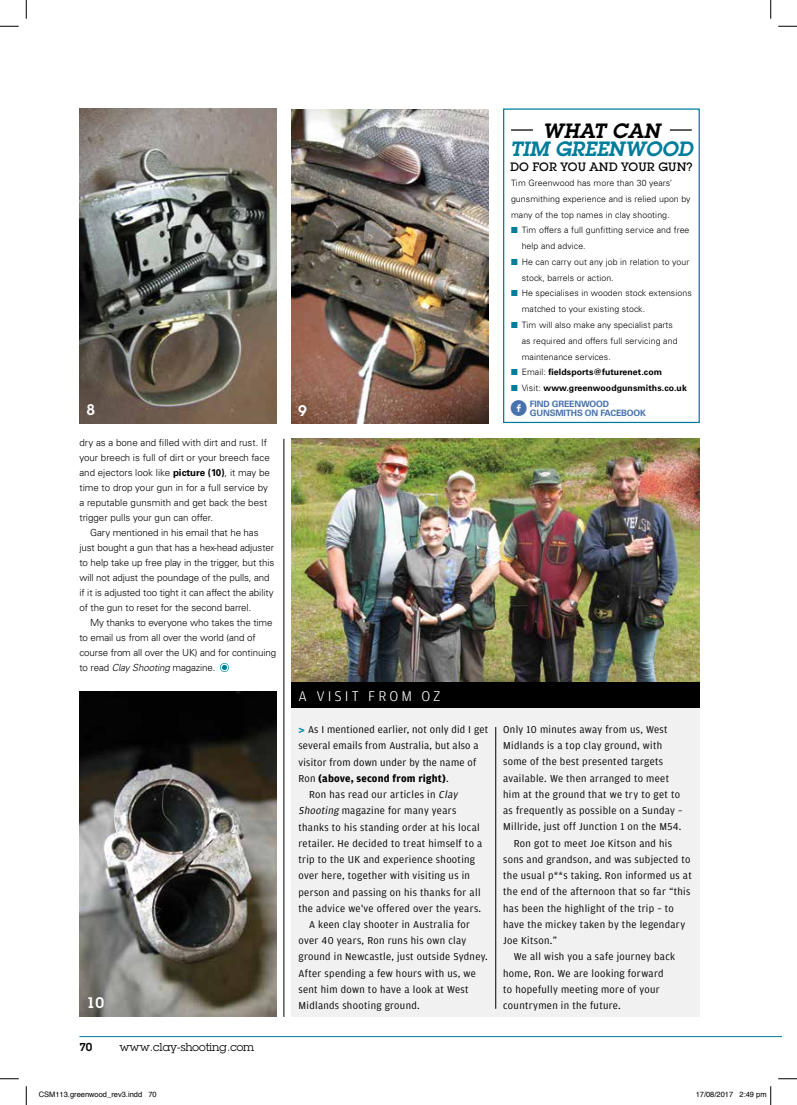
<style>
.page{position:relative;width:797px;height:1105px;background:#fff}
.page>*{position:absolute;margin:0;border:0;box-sizing:border-box;transform-origin:0 0}
.t1{font:22.62px "Socialico";color:#4872ac}
.t2{font:italic 600 20.25px "Lubalin Graph Std";letter-spacing:.01em;color:#007d9b}
.t3{font:italic 600 20.25px "Lubalin Graph Std";letter-spacing:.01em;color:#000}
.t4{font:300 15px "Amplitude";letter-spacing:.2em;color:#fff}
.t5{font:600 15px "Lubalin Graph Std";color:#fff}
.t6{font:500 11.88px "Lubalin Graph Std";letter-spacing:.01em;color:#000}
.t7{font:11.25px "Lubalin Graph Std";color:#000}
.t8{font:600 11.25px "Lubalin Graph Std";color:#000}
.t9{font:10.62px "Amplitude";letter-spacing:.03em;color:#000}
.t10{font:700 10.62px "Amplitude";letter-spacing:.02em;color:#000}
.t11{font:300 9.75px/15px "Univers";letter-spacing:-.01em;color:#000}
.t12{font:300 8.75px/15.8px "Univers";letter-spacing:.01em;color:#000}
.t13{font:700 8.75px/15.8px "Univers";letter-spacing:-.02em;color:#000}
.t14{font:700 8.75px "Univers";letter-spacing:-.02em;color:#4872ac}
.t15{font:7.5px "Helvetica";color:#000}
.s1{color:#007d9b}
.s2{font-weight:300}
.s3{color:#4872ac}
.s4{font-weight:700}
.s5{font-style:italic}
.s6{font-family:"Univers";font-weight:900;font-size:9.75px;color:#008ba9}
.s7{font-weight:400}
</style>
<div class="page">
<hr style="left:79px;top:1036px;width:702px;height:1px;background:#007d9b">
<svg style="left:220px;top:663px;width:9px;height:9px"></svg>
<div style="left:218px;top:661px;width:13px;height:13px;border:1px solid #fff;border-radius:50%"></div>
<div style="left:221px;top:664px;width:7px;height:7px;border:1px solid #fff;border-radius:50%"></div>
<div style="left:503px;top:108px;width:196px;height:315px;border:1px solid #007d9b"></div>
<hr style="left:670px;top:129px;width:21px;height:2px;background:#000">
<hr style="left:511px;top:129px;width:22px;height:2px;background:#000">
<img style="left:79px;top:109px;width:197px;height:315px">
<img style="left:291px;top:109px;width:197px;height:315px">
<img style="left:79px;top:692px;width:197px;height:325px">
<hr style="left:284px;top:439px;width:1px;height:578px;background:#010002">
<div style="left:291px;top:707px;width:409px;height:309px;background:#f1f1f2"></div>
<hr style="left:495px;top:727px;width:1px;height:282px;background:#010002">
<img style="left:291px;top:439px;width:408px;height:243px">
<div style="left:291px;top:682px;width:409px;height:26px;background:#000"></div>
<svg style="left:0;top:25px;width:19px;height:2px"></svg>
<svg style="left:778px;top:25px;width:19px;height:2px"></svg>
<svg style="left:0;top:1078px;width:19px;height:1px"></svg>
<svg style="left:778px;top:1078px;width:19px;height:1px"></svg>
<svg style="left:25px;top:0;width:2px;height:19px"></svg>
<svg style="left:25px;top:1086px;width:2px;height:19px"></svg>
<svg style="left:770px;top:0;width:1px;height:19px"></svg>
<svg style="left:770px;top:1086px;width:1px;height:19px"></svg>
<h2 class="t3" style="left:543px;top:117px;width:118px">WHAT CAN</h2>
<h2 class="t2" style="left:510px;top:136px;width:184px">TIM GREENWOOD</h2>
<p class="t6" style="left:510px;top:159px;width:184px">DO FOR YOU AND YOUR GUN?</p>
<p class="t12" style="left:511px;top:175px;width:181px">Tim Greenwood has more than 30 years’ gunsmithing experience and is relied upon by many of the top names in clay shooting.</p>
<p class="t12" style="left:521px;top:222px;width:169px;text-indent:-11px"><span class="s1">■</span> Tim offers a full gunfitting service and free help and advice.</p>
<p class="t12" style="left:521px;top:254px;width:169px;text-indent:-11px"><span class="s1">■</span> He can carry out any job in relation to your stock, barrels or action.</p>
<p class="t12" style="left:521px;top:285px;width:171px;text-indent:-11px"><span class="s1">■</span> He specialises in wooden stock extensions matched to your existing stock.</p>
<p class="t12" style="left:521px;top:317px;width:157px;text-indent:-11px"><span class="s1">■</span> Tim will also make any specialist parts as required and offers full servicing and maintenance services.</p>
<p class="t13" style="left:511px;top:364px;width:153px"><span class="s1">■</span> <span class="s2">Email:</span> fieldsports@futurenet.com</p>
<p class="t13" style="left:530px;top:380px;width:159px;text-indent:-19px"><span class="s1">■</span> <span class="s2">Visit:</span> www.greenwoodgunsmiths.co.uk<br><span class="s3">Find Greenwood</span></p>
<p class="t14" style="left:530px;top:408px;width:118px">Gunsmiths on Facebook</p>
<h3 class="t5" style="left:86px;top:400px;width:10px">8</h3>
<h3 class="t5" style="left:298px;top:400px;width:10px">9</h3>
<h1 class="t1" style="left:510px;top:395px;width:19px">f</h1>
<p class="t11" style="left:79px;top:435px;width:192px">dry as a bone and filled with dirt and rust. If your breech is full of dirt or your breech face and ejectors look like <span class="s4">picture (10)</span>, it may be time to drop your gun in for a full service by a reputable gunsmith and get back the best trigger pulls your gun can offer.</p>
<p class="t11" style="left:79px;top:525px;width:196px;text-indent:11px">Gary mentioned in his email that he has just bought a gun that has a hex-head adjuster to help take up free play in the trigger, but this will not adjust the poundage of the pulls, and if it is adjusted too tight it can affect the ability of the gun to reset for the second barrel.</p>
<p class="t11" style="left:79px;top:615px;width:198px;text-indent:11px">My thanks to everyone who takes the time to email us from all over the world (and of course from all over the UK) and for continuing to read <span class="s5">Clay Shooting</span> magazine.</p>
<h3 class="t5" style="left:86px;top:993px;width:19px">10</h3>
<p class="t8" style="left:79px;top:1039px;width:15px">70</p>
<p class="t7" style="left:119px;top:1039px;width:136px">www.clay-shooting.com</p>
<h3 class="t4" style="left:298px;top:687px;width:143px">A VISIT FROM OZ</h3>
<p class="t9" style="left:298px;top:723px;width:191px"><span class="s6">&gt;</span> As I mentioned earlier, not only did I get</p>
<p class="t9" style="left:298px;top:740px;width:182px">several emails from Australia, but also a</p>
<p class="t9" style="left:298px;top:756px;width:179px">visitor from down under by the name of</p>
<p class="t10" style="left:298px;top:772px;width:152px"><span class="s7">Ron</span> (above, second from right)<span class="s7">.</span></p>
<p class="t9" style="left:309px;top:788px;width:152px">Ron has read our articles in <span class="s5">Clay</span></p>
<p class="t9" style="left:298px;top:805px;width:159px"><span class="s5">Shooting</span> magazine for many years</p>
<p class="t9" style="left:298px;top:821px;width:183px">thanks to his standing order at his local</p>
<p class="t9" style="left:298px;top:837px;width:185px">retailer. He decided to treat himself to a</p>
<p class="t9" style="left:298px;top:853px;width:178px">trip to the UK and experience shooting</p>
<p class="t9" style="left:298px;top:870px;width:173px">over here, together with visiting us in</p>
<p class="t9" style="left:298px;top:886px;width:184px">person and passing on his thanks for all</p>
<p class="t9" style="left:298px;top:902px;width:184px">the advice we've offered over the years.</p>
<p class="t9" style="left:309px;top:918px;width:162px">A keen clay shooter in Australia for</p>
<p class="t9" style="left:298px;top:935px;width:169px">over 40 years, Ron runs his own clay</p>
<p class="t9" style="left:298px;top:951px;width:191px">ground in Newcastle, just outside Sydney.</p>
<p class="t9" style="left:298px;top:967px;width:179px">After spending a few hours with us, we</p>
<p class="t9" style="left:298px;top:983px;width:171px">sent him down to have a look at West</p>
<p class="t9" style="left:298px;top:1000px;width:123px">Midlands shooting ground.</p>
<p class="t9" style="left:503px;top:723px;width:166px">Only 10 minutes away from us, West</p>
<p class="t9" style="left:503px;top:740px;width:160px">Midlands is a top clay ground, with</p>
<p class="t9" style="left:503px;top:756px;width:161px">some of the best presented targets</p>
<p class="t9" style="left:503px;top:772px;width:167px">available. We then arranged to meet</p>
<p class="t9" style="left:503px;top:788px;width:178px">him at the ground that we try to get to</p>
<p class="t9" style="left:503px;top:805px;width:181px">as frequently as possible on a Sunday –</p>
<p class="t9" style="left:503px;top:821px;width:180px">Millride, just off Junction 1 on the M54.</p>
<p class="t9" style="left:514px;top:837px;width:160px">Ron got to meet Joe Kitson and his</p>
<p class="t9" style="left:503px;top:853px;width:189px">sons and grandson, and was subjected to</p>
<p class="t9" style="left:503px;top:870px;width:190px">the usual p**s taking. Ron informed us at</p>
<p class="t9" style="left:503px;top:886px;width:189px">the end of the afternoon that so far “this</p>
<p class="t9" style="left:503px;top:902px;width:172px">has been the highlight of the trip – to</p>
<p class="t9" style="left:503px;top:918px;width:183px">have the mickey taken by the legendary</p>
<p class="t9" style="left:503px;top:935px;width:55px">Joe Kitson.”</p>
<p class="t9" style="left:514px;top:951px;width:163px">We all wish you a safe journey back</p>
<p class="t9" style="left:503px;top:967px;width:162px">home, Ron. We are looking forward</p>
<p class="t9" style="left:503px;top:983px;width:158px">to hopefully meeting more of your</p>
<p class="t9" style="left:503px;top:1000px;width:119px">countrymen in the future.</p>
<p class="t15" style="left:39px;top:1089px;width:119px">CSM113.greenwood_rev3.indd 70</p>
<p class="t15" style="left:695px;top:1089px;width:72px">17/08/2017 2:49 pm</p>
</div>
